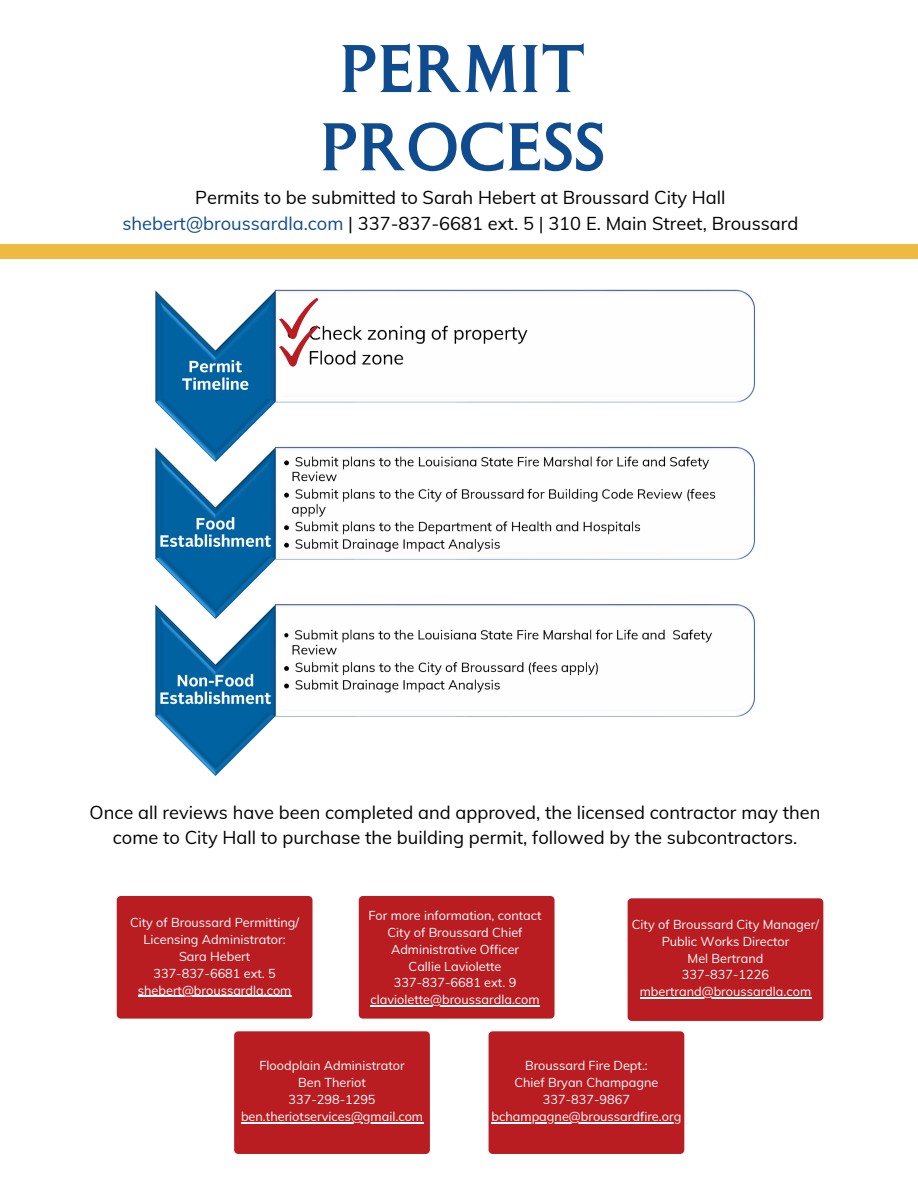
<style>
.page{position:relative;width:918px;height:1188px;background:#fff}
.page>*{position:absolute;margin:0;border:0;box-sizing:border-box;transform-origin:0 0}
.t1{font:62.4px/78.3px "OPTI Columna Solid";color:#0f4b8f;text-align:center}
.t2{font:18.3px/25.3px "Mulish";color:#000;text-align:center}
.t3{font:12.75px/17px "Mulish";color:#fff;text-align:center}
.s1{color:#0f4b8f}
</style>
<div class="page">
<div style="left:0;top:244px;width:918px;height:15px;background:#efba41"></div>
<img style="left:155px;top:289px;width:600px;height:487px">
<svg style="left:279px;top:298px;width:39px;height:69px"></svg>
<div style="left:359px;top:896px;width:196px;height:123px;background:#b91c21;border-radius:4px"></div>
<div style="left:117px;top:896px;width:196px;height:123px;background:#b91c21;border-radius:4px"></div>
<hr style="left:138px;top:996px;width:153px;height:1px;background:#fff">
<hr style="left:371px;top:1005px;width:169px;height:2px;background:#fff">
<div style="left:234px;top:1031px;width:196px;height:123px;background:#b91c21;border-radius:4px"></div>
<hr style="left:241px;top:1122px;width:182px;height:1px;background:#fff">
<div style="left:628px;top:898px;width:195px;height:123px;background:#b91c21;border-radius:4px"></div>
<hr style="left:640px;top:997px;width:171px;height:2px;background:#fff">
<div style="left:489px;top:1031px;width:195px;height:123px;background:#b91c21;border-radius:4px"></div>
<hr style="left:492px;top:1122px;width:189px;height:1px;background:#fff">
<h1 class="t1" style="left:318px;top:32px;width:287px">PERMIT<br>PROCESS</h1>
<h2 class="t2" style="left:122px;top:185px;width:677px">Permits to be submitted to Sarah Hebert at Broussard City Hall <span class="s1">shebert@broussardla.com</span> | 337-837-6681 ext. 5 | 310 E. Main Street, Broussard</h2>
<h2 class="t2" style="left:90px;top:799px;width:732px">Once all reviews have been completed and approved, the licensed contractor may then come to City Hall to purchase the building permit, followed by the subcontractors.</h2>
<p class="t3" style="left:130px;top:914px;width:171px">City of Broussard Permitting/<br>Licensing Administrator:<br>Sara Hebert<br>337-837-6681 ext. 5 shebert@broussardla.com</p>
<p class="t3" style="left:369px;top:906px;width:175px">For more information, contact<br>City of Broussard Chief<br>Administrative Officer<br>Callie Laviolette<br>337-837-6681 ext. 9 claviolette@broussardla.com</p>
<p class="t3" style="left:632px;top:915px;width:189px">City of Broussard City Manager/<br>Public Works Director<br>Mel Bertrand<br>337-837-1226 mbertrand@broussardla.com</p>
<p class="t3" style="left:241px;top:1057px;width:184px">Floodplain Administrator<br>Ben Theriot<br>337-298-1295 ben.theriotservices@gmail.com</p>
<p class="t3" style="left:492px;top:1057px;width:191px">Broussard Fire Dept.:<br>Chief Bryan Champagne<br>337-837-9867 bchampagne@broussardfire.org</p>
</div>
